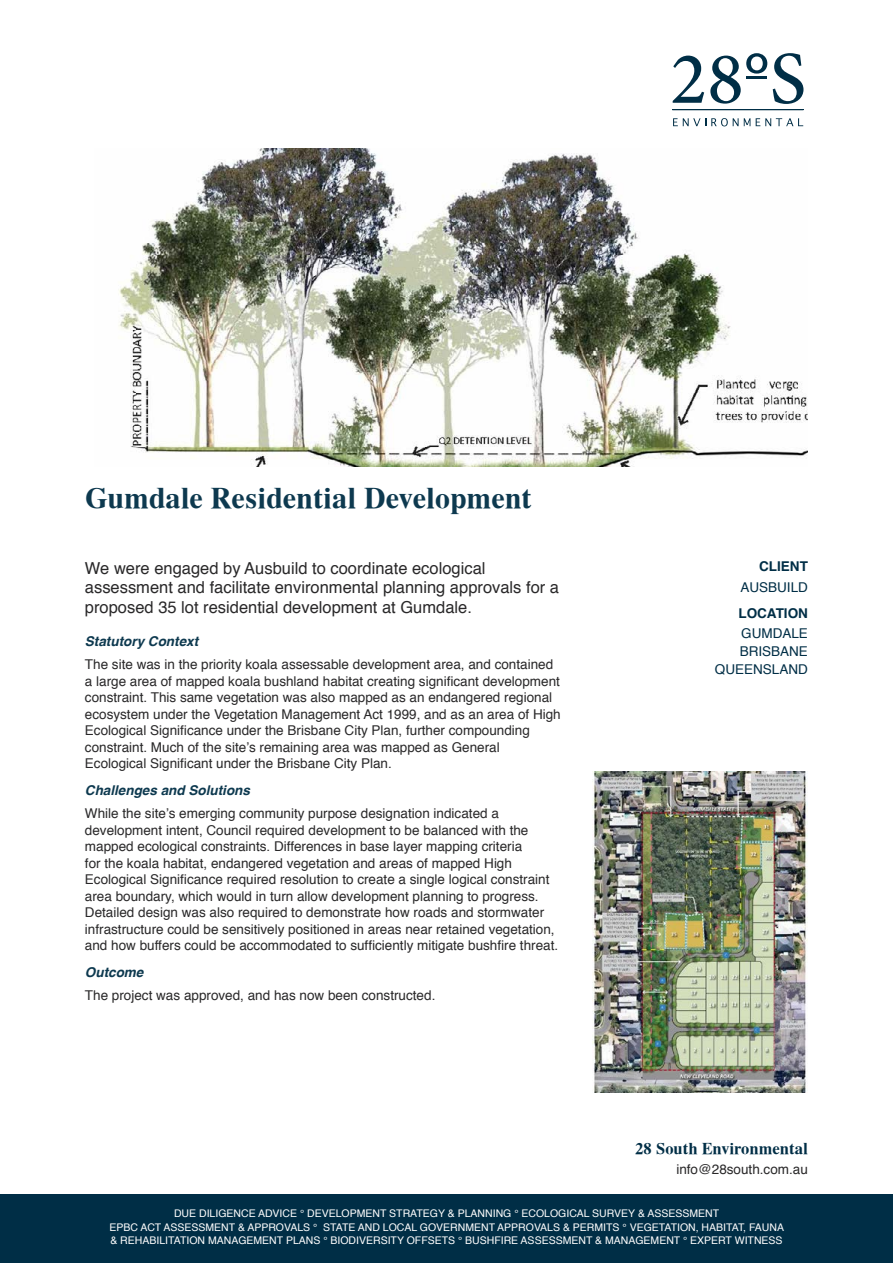
<style>
.page{position:relative;width:893px;height:1263px;background:#fff}
.page>*{position:absolute;margin:0;border:0;box-sizing:border-box;transform-origin:0 0}
.t1{font:700 30px "Tiempo";color:#0d394f}
.Subheading{font:16.5px/19.5px "Helvetica";color:#292829}
.t2{font:700 16.5px "Tiempo";color:#002e46}
.Subheading-2{font:13.5px/16.5px "Helvetica";color:#292829}
._01b_Subheading{font:italic 700 13.5px "Helvetica";color:#0d394f}
.Subheading-3{font:13.5px/18px "Helvetica";color:#002e46;text-align:right}
.Subheading-4{font:700 13.5px "Helvetica";color:#002e46}
.t3{font:10.5px/13.5px "Helvetica";color:#fff;text-align:center}
</style>
<div class="page">
<div style="left:0;top:1195px;width:893px;height:68px;background:#002e46"></div>
<img style="left:118px;top:149px;width:690px;height:317px">
<img style="left:592px;top:772px;width:216px;height:320px">
<svg style="left:673px;top:56px;width:31px;height:47px"></svg>
<svg style="left:710px;top:53px;width:57px;height:51px"></svg>
<svg style="left:773px;top:53px;width:30px;height:51px"></svg>
<svg style="left:673px;top:118px;width:77px;height:8px"></svg>
<svg style="left:756px;top:118px;width:47px;height:8px"></svg>
<hr style="left:746px;top:77px;width:21px;height:2px;background:#002e46">
<hr style="left:672px;top:110px;width:131px;height:1px;background:#002e46">
<p class="t1" style="left:85px;top:480px;width:448px">Gumdale Residential Development</p>
<p class="Subheading" style="left:85px;top:559px;width:476px">We were engaged by Ausbuild to coordinate ecological assessment and facilitate environmental planning approvals for a proposed 35 lot residential development at Gumdale.</p>
<p class="_01b_Subheading" style="left:85px;top:630px;width:115px">Statutory Context</p>
<p class="Subheading-2" style="left:85px;top:656px;width:477px">The site was in the priority koala assessable development area, and contained a large area of mapped koala bushland habitat creating significant development constraint. This same vegetation was also mapped as an endangered regional ecosystem under the Vegetation Management Act 1999, and as an area of High Ecological Significance under the Brisbane City Plan, further compounding constraint. Much of the site’s remaining area was mapped as General Ecological Significant under the Brisbane City Plan.</p>
<p class="_01b_Subheading" style="left:85px;top:779px;width:167px">Challenges and Solutions</p>
<p class="Subheading-2" style="left:85px;top:805px;width:475px">While the site’s emerging community purpose designation indicated a development intent, Council required development to be balanced with the mapped ecological constraints. Differences in base layer mapping criteria<br>for the koala habitat, endangered vegetation and areas of mapped High Ecological Significance required resolution to create a single logical constraint area boundary, which would in turn allow development planning to progress.<br>Detailed design was also required to demonstrate how roads and stormwater infrastructure could be sensitively positioned in areas near retained vegetation, and how buffers could be accommodated to sufficiently mitigate bushfire threat.</p>
<p class="_01b_Subheading" style="left:85px;top:961px;width:60px">Outcome</p>
<p class="Subheading-2" style="left:85px;top:987px;width:352px">The project was approved, and has now been constructed.</p>
<p class="Subheading-4" style="left:759px;top:556px;width:50px">CLIENT</p>
<p class="Subheading-3" style="left:740px;top:578px;width:69px">AUSBUILD</p>
<p class="Subheading-4" style="left:738px;top:602px;width:71px">LOCATION</p>
<p class="Subheading-3" style="left:715px;top:625px;width:95px">GUMDALE<br>BRISBANE<br>QUEENSLAND</p>
<p class="t2" style="left:635px;top:1139px;width:174px">28 South Environmental</p>
<p class="Subheading-2" style="left:676px;top:1161px;width:133px">info@28south.com.au</p>
<p class="t3" style="left:109px;top:1207px;width:676px">DUE DILIGENCE ADVICE ° DEVELOPMENT STRATEGY &amp; PLANNING ° ECOLOGICAL SURVEY &amp; ASSESSMENT<br>EPBC ACT ASSESSMENT &amp; APPROVALS ° STATE AND LOCAL GOVERNMENT APPROVALS &amp; PERMITS ° VEGETATION, HABITAT, FAUNA &amp; REHABILITATION MANAGEMENT PLANS ° BIODIVERSITY OFFSETS ° BUSHFIRE ASSESSMENT &amp; MANAGEMENT ° EXPERT WITNESS</p>
</div>
